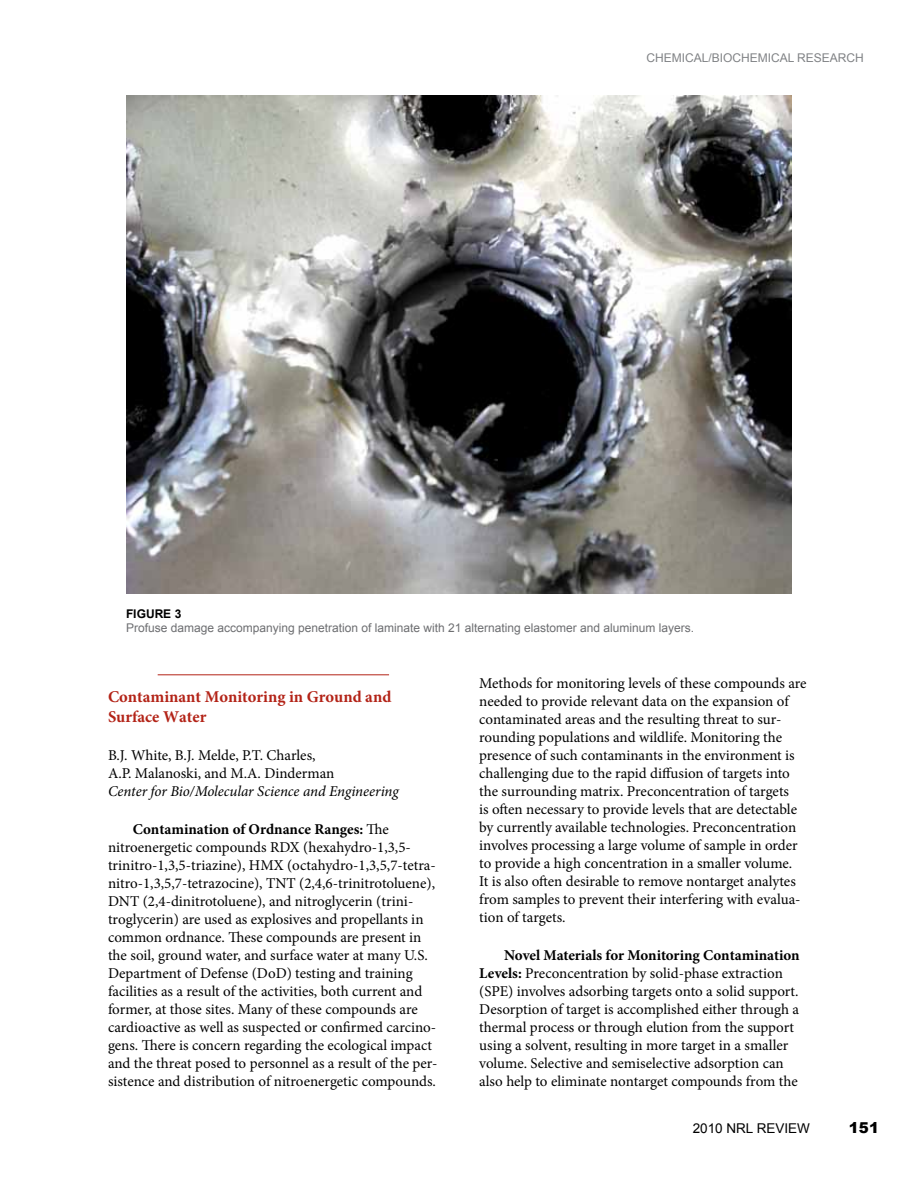
<style>
.page{position:relative;width:918px;height:1188px;background:#fff}
.page>*{position:absolute;margin:0;border:0;box-sizing:border-box;transform-origin:0 0}
.t1{font:700 16.5px/19.8px "Minion Pro";color:#b32317}
.t2{font:15px/18px "Minion Pro";color:#000}
.t3{font:italic 15px "Minion Pro";letter-spacing:-.005em;color:#000}
.t4{font:900 15px "Arial";color:#000}
.t5{font:13.5px "Arial";color:#000}
.t6{font:12px "Arial";color:#6d6e71}
.t7{font:12px "Arial";color:#808285}
.t8{font:700 12px "Arial";color:#000}
.s1{font-weight:700}
</style>
<div class="page">
<hr style="left:158px;top:675px;width:231px;height:1px;background:#b32317">
<img style="left:127px;top:95px;width:665px;height:499px">
<p class="t7" style="left:646px;top:50px;width:219px">CHEMICAL/BIOCHEMICAL RESEARCH</p>
<p class="t8" style="left:126px;top:606px;width:57px">FIGURE 3</p>
<p class="t6" style="left:126px;top:620px;width:570px">Profuse damage accompanying penetration of laminate with 21 alternating elastomer and aluminum layers.</p>
<p class="t1" style="left:108px;top:687px;width:285px">Contaminant Monitoring in Ground and<br>Surface Water</p>
<p class="t2" style="left:108px;top:746px;width:228px">B.J. White, B.J. Melde, P.T. Charles,<br>A.P. Malanoski, and M.A. Dinderman</p>
<p class="t3" style="left:108px;top:781px;width:292px">Center for Bio/Molecular Science and Engineering</p>
<p class="t2" style="left:108px;top:821px;width:331px;text-indent:25px"><span class="s1">Contamination of Ordnance Ranges:</span> The nitroenergetic compounds RDX (hexahydro-1,3,5- trinitro-1,3,5-triazine), HMX (octahydro-1,3,5,7-tetra&shy;nitro-1,3,5,7-tetrazocine), TNT (2,4,6-trinitrotoluene), DNT (2,4-dinitrotoluene), and nitroglycerin (trini&shy;troglycerin) are used as explosives and propellants in common ordnance. These compounds are present in the soil, ground water, and surface water at many U.S.<br>Department of Defense (DoD) testing and training facilities as a result of the activities, both current and former, at those sites. Many of these compounds are cardioactive as well as suspected or confirmed carcino&shy;gens. There is concern regarding the ecological impact and the threat posed to personnel as a result of the per&shy;sistence and distribution of nitroenergetic compounds.</p>
<p class="t2" style="left:479px;top:674px;width:329px">Methods for monitoring levels of these compounds are needed to provide relevant data on the expansion of contaminated areas and the resulting threat to sur&shy;rounding populations and wildlife. Monitoring the presence of such contaminants in the environment is challenging due to the rapid diffusion of targets into the surrounding matrix. Preconcentration of targets<br>is often necessary to provide levels that are detectable by currently available technologies. Preconcentration involves processing a large volume of sample in order to provide a high concentration in a smaller volume.<br>It is also often desirable to remove nontarget analytes from samples to prevent their interfering with evalua&shy;tion of targets.</p>
<p class="t2" style="left:479px;top:946px;width:322px;text-indent:25px"><span class="s1">Novel Materials for Monitoring Contamination Levels:</span> Preconcentration by solid-phase extraction (SPE) involves adsorbing targets onto a solid support.<br>Desorption of target is accomplished either through a thermal process or through elution from the support using a solvent, resulting in more target in a smaller volume. Selective and semiselective adsorption can also help to eliminate nontarget compounds from the</p>
<p class="t5" style="left:693px;top:1119px;width:119px">2010 NRL REVIEW</p>
<p class="t4" style="left:849px;top:1117px;width:32px">151</p>
</div>
